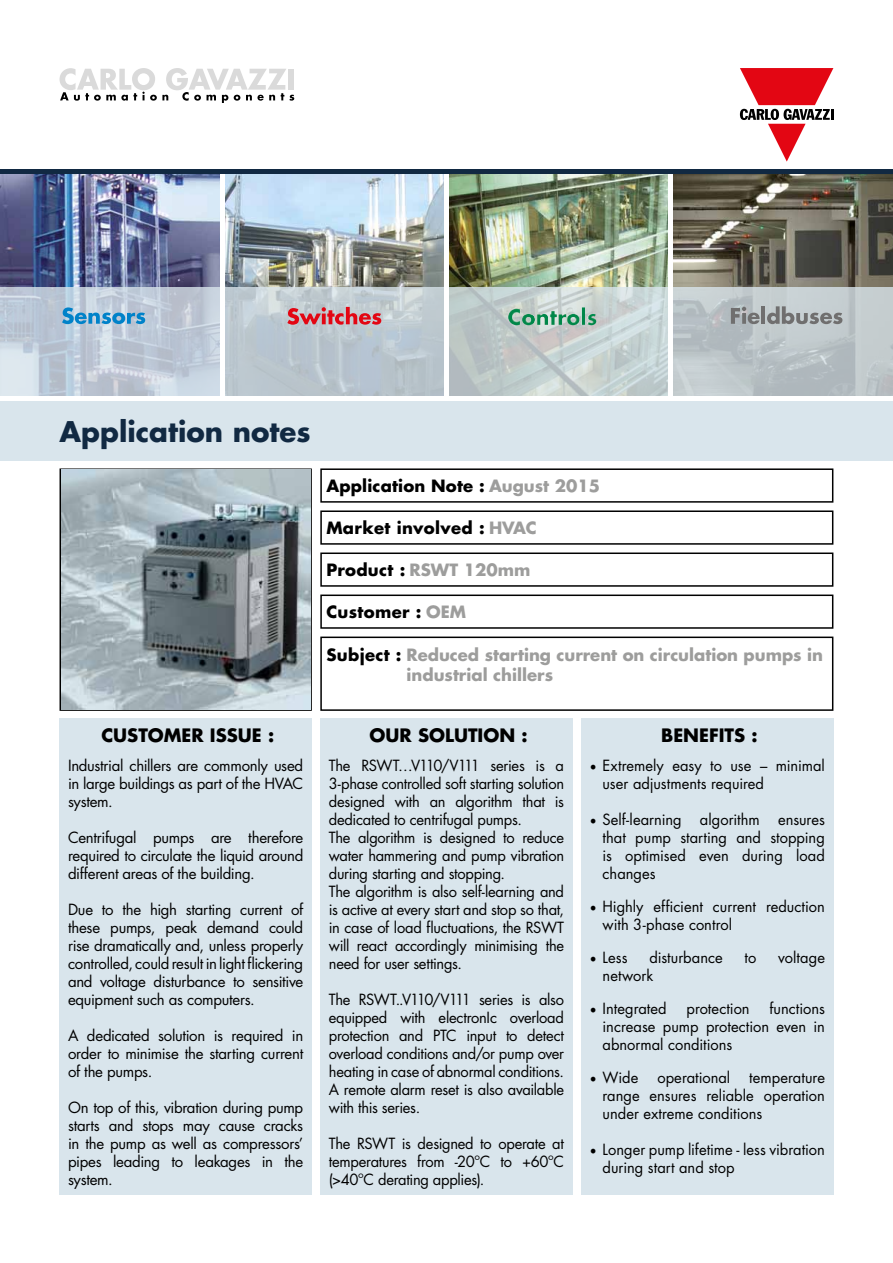
<style>
.page{position:relative;width:893px;height:1263px;background:#fff}
.page>*{position:absolute;margin:0;border:0;box-sizing:border-box;transform-origin:0 0}
.t1{font:700 27.75px "Futura Std";color:#112942}
.t2{font:700 18px "Futura Std";color:#000}
.t3{font:700 16.5px "Futura Std";color:#9d9d9c}
.t4{font:700 16.5px "Futura Std";letter-spacing:.01em;color:#000}
.t5{font:15px/18px "Futura Std";letter-spacing:-.015em;color:#000;text-align:justify}
.t6{font:15px "Futura Std";letter-spacing:.005em;color:#000}
.s1{color:#9d9d9c}
.s2{color:#000}
.s3{font-family:"Minion Pro";font-size:18px}
</style>
<div class="page">
<svg style="left:740px;top:68px;width:93px;height:94px"></svg>
<svg style="left:60px;top:68px;width:234px;height:34px"></svg>
<div style="left:0;top:401px;width:893px;height:60px;background:#d9e5ec"></div>
<div style="left:60px;top:468px;width:252px;height:243px;border:2px solid #000"></div>
<div style="left:320px;top:468px;width:513px;height:35px;border:2px solid #000"></div>
<div style="left:320px;top:510px;width:513px;height:35px;border:2px solid #000"></div>
<div style="left:320px;top:552px;width:513px;height:35px;border:2px solid #000"></div>
<div style="left:320px;top:594px;width:513px;height:35px;border:2px solid #000"></div>
<div style="left:320px;top:636px;width:513px;height:75px;border:2px solid #000"></div>
<div style="left:60px;top:719px;width:252px;height:476px;background:#d9e5ec"></div>
<div style="left:320px;top:719px;width:253px;height:476px;background:#d9e5ec"></div>
<div style="left:581px;top:719px;width:252px;height:476px;background:#d9e5ec"></div>
<img style="left:61px;top:470px;width:249px;height:239px">
<img style="left:0;top:173px;width:220px;height:114px">
<img style="left:224px;top:173px;width:220px;height:114px">
<img style="left:449px;top:173px;width:220px;height:114px">
<img style="left:673px;top:173px;width:220px;height:114px">
<svg style="left:0;top:287px;width:893px;height:109px;background:#bfcad0"></svg>
<svg style="left:731px;top:307px;width:29px;height:17px"></svg>
<hr style="left:761px;top:306px;width:4px;height:18px;background:#706f6f">
<svg style="left:767px;top:306px;width:75px;height:18px"></svg>
<img style="left:508px;top:307px;width:88px;height:18px">
<svg style="left:287px;top:307px;width:94px;height:18px;background:#ce7881"></svg>
<svg style="left:62px;top:307px;width:83px;height:17px"></svg>
<hr style="left:220px;top:173px;width:4px;height:224px;background:#fff">
<div style="left:444px;top:173px;width:5px;height:224px;background:#fff"></div>
<hr style="left:669px;top:173px;width:4px;height:224px;background:#fff">
<hr style="left:0;top:169px;width:893px;height:4px;background:#112942">
<h1 class="t1" style="left:60px;top:413px;width:253px">Application notes</h1>
<p class="t4" style="left:326px;top:475px;width:275px">Application Note : <span class="s1">August 2015</span></p>
<p class="t4" style="left:326px;top:517px;width:212px">Market involved : <span class="s1">HVAC</span></p>
<p class="t3" style="left:326px;top:559px;width:206px"><span class="s2">Product :</span> RSWT 120mm</p>
<p class="t4" style="left:326px;top:601px;width:141px">Customer : <span class="s1">OEM</span></p>
<p class="t3" style="left:326px;top:644px;width:498px"><span class="s2">Subject :</span> Reduced starting current on circulation pumps in</p>
<p class="t3" style="left:406px;top:664px;width:148px">industrial chillers</p>
<p class="t2" style="left:101px;top:723px;width:174px">CUSTOMER ISSUE :</p>
<p class="t2" style="left:370px;top:723px;width:159px">OUR SOLUTION :</p>
<p class="t2" style="left:661px;top:723px;width:98px">BENEFITS :</p>
<p class="t5" style="left:68px;top:756px;width:237px">Industrial chillers are commonly used in large buildings as part of the HVAC system.</p>
<p class="t5" style="left:68px;top:828px;width:237px">Centrifugal pumps are therefore required to circulate the liquid around different areas of the building.</p>
<p class="t5" style="left:68px;top:900px;width:237px">Due to the high starting current of these pumps, peak demand could rise dramatically and, unless properly controlled, could result in light flickering and voltage disturbance to sensitive equipment such as computers.</p>
<p class="t5" style="left:68px;top:1026px;width:237px">A dedicated solution is required in order to minimise the starting current of the pumps.</p>
<p class="t5" style="left:68px;top:1098px;width:237px">On top of this, vibration during pump starts and stops may cause cracks in the pump as well as compressors’ pipes leading to leakages in the system.</p>
<p class="t5" style="left:329px;top:756px;width:237px;text-align:left">The RSWT…V110/V111 series is a 3-phase controlled soft starting solution designed with an algorithm that is dedicated to centrifugal pumps.<br>The algorithm is designed to reduce water hammering and pump vibration during starting and stopping.<br>The algorithm is also self-learning and is active at every start and stop so that, in case of load fluctuations, the RSWT will react accordingly minimising the need for user settings.</p>
<p class="t5" style="left:329px;top:990px;width:237px">The RSWT..V110/V111 series is also equipped with electronIc overload protection and PTC input to detect overload conditions and/or pump over heating in case of abnormal conditions.<br>A remote alarm reset is also available with this series.</p>
<p class="t5" style="left:329px;top:1134px;width:237px">The RSWT is designed to operate at temperatures from -20ºC to +60ºC (&gt;40ºC derating applies).</p>
<p class="t5" style="left:603px;top:756px;width:224px;text-indent:-13px"><span class="s3">•</span> Extremely easy to use – minimal user adjustments required</p>
<p class="t5" style="left:603px;top:810px;width:224px;text-indent:-13px"><span class="s3">•</span> Self-learning algorithm ensures that pump starting and stopping is optimised even during load changes</p>
<p class="t5" style="left:603px;top:897px;width:224px;text-indent:-13px"><span class="s3">•</span> Highly efficient current reduction with 3-phase control</p>
<p class="t5" style="left:590px;top:948px;width:39px"><span class="s3">•</span> Less</p>
<p class="t5" style="left:649px;top:948px;width:75px">disturbance</p>
<p class="t5" style="left:745px;top:948px;width:13px">to</p>
<p class="t6" style="left:778px;top:948px;width:48px">voltage</p>
<p class="t6" style="left:603px;top:966px;width:52px">network</p>
<p class="t6" style="left:590px;top:999px;width:78px"><span class="s3">•</span> Integrated</p>
<p class="t5" style="left:686px;top:999px;width:65px">protection</p>
<p class="t5" style="left:603px;top:999px;width:224px;text-indent:167px">functions increase pump protection even in abnormal conditions</p>
<p class="t5" style="left:590px;top:1068px;width:50px"><span class="s3">•</span> Wide</p>
<p class="t5" style="left:657px;top:1068px;width:74px">operational</p>
<p class="t5" style="left:603px;top:1068px;width:224px;text-indent:147px">temperature range ensures reliable operation under extreme conditions</p>
<p class="t5" style="left:603px;top:1140px;width:224px;text-indent:-13px"><span class="s3">•</span> Longer pump lifetime - less vibration during start and stop</p>
</div>
